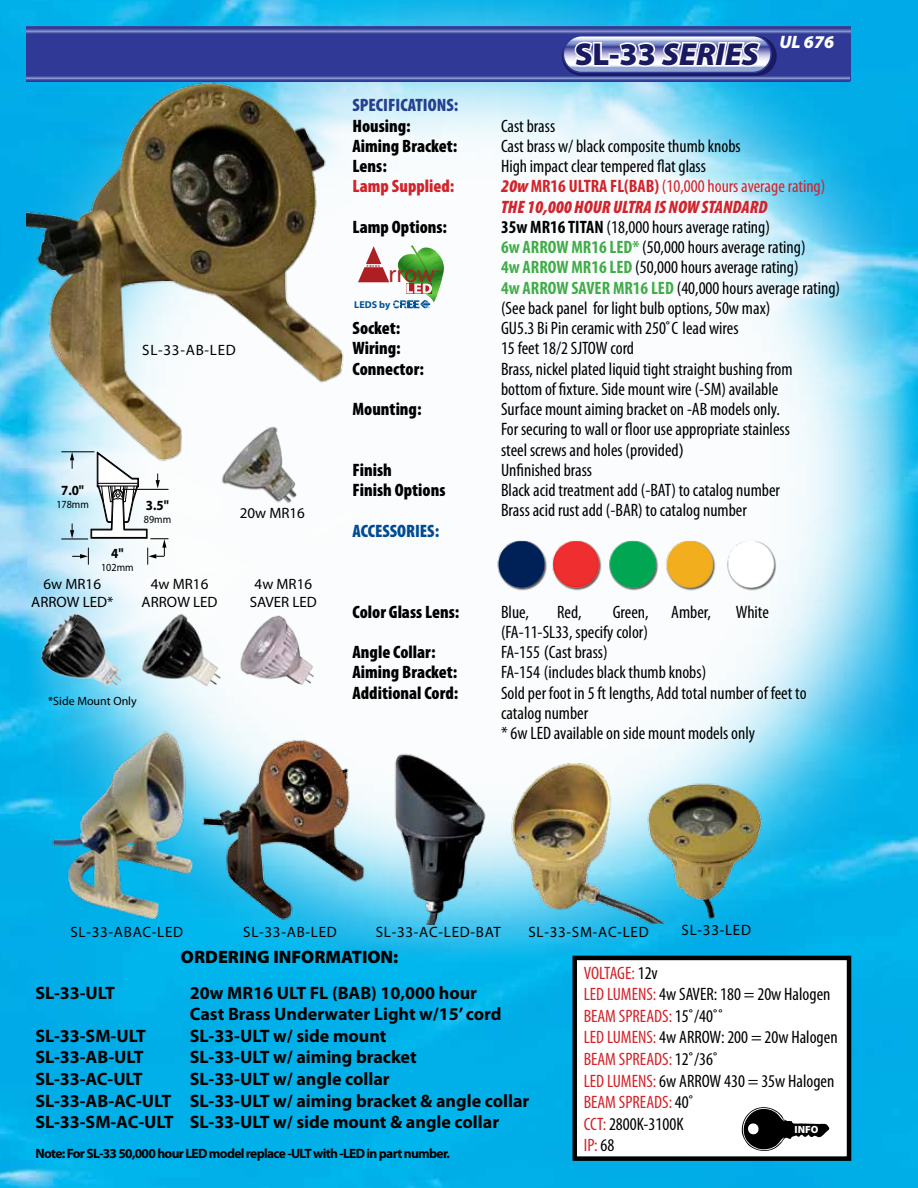
<style>
.page{position:relative;width:918px;height:1188px;background:#fff}
.page>*{position:absolute;margin:0;border:0;box-sizing:border-box;transform-origin:0 0}
.t1{font:italic 900 31.8px "Myriad Pro";color:#1a1a62}
.t2{font:24.3px "Myriad Pro";color:#ad1f23}
.t3{font:condensed 18px/20.2px "Myriad Pro";color:#000}
.t4{font:700 18px/21.6px "Myriad Pro";color:#000}
.t5{font:900 condensed 18px "Myriad Pro";color:#000}
.t6{font:italic 900 condensed 18px/20.2px "Myriad Pro";color:#d2232a}
.t7{font:900 18px "Myriad Pro";color:#000}
.t8{font:900 condensed 18px "Myriad Pro";color:#25408f}
.t9{font:900 condensed 18px "Myriad Pro";color:#d2232a}
.t10{font:900 condensed 18px "Myriad Pro";color:#004b91}
.t11{font:italic 900 18px "Myriad Pro";color:#fff}
.t12{font:15px "Myriad";letter-spacing:.05em;color:#000}
.t13{font:15px/18px "Myriad Pro";color:#000;text-align:center}
.t14{font:700 13.95px "Myriad";color:#000;scale:.93 1}
.t15{font:700 13.5px "Myriad Pro";letter-spacing:-.05em;color:#000}
.t16{font:12px "Myriad Pro";color:#000}
.t17{font:10.95px "Myriad";color:#000;scale:.93 1}
.t18{font:900 10.5px "Myriad Pro";color:#fff}
.t19{font:700 10.05px "Myriad Pro";color:#00539b}
.t20{font:900 3.15px "Myriad Pro";letter-spacing:.25em;color:#ad1f23}
.s1{font-style:normal}
.s2{font-weight:700;font-style:normal}
.s3{font-weight:400;font-style:normal}
.s4{font-weight:700}
.s5{font-weight:700;color:#41ad49}
.s6{font-stretch:normal}
.s7{color:#d2232a}
</style>
<div class="page">
<img style="left:0;top:0;width:918px;height:1188px">
<img style="left:27px;top:0;width:890px;height:965px">
<svg style="left:27px;top:27px;width:823px;height:54px;background:#4c59a8"></svg>
<svg style="left:27px;top:35px;width:822px;height:46px;background:#333d98"></svg>
<div style="left:562px;top:36px;width:215px;height:40px;border:2px solid #1a1a62;border-radius:19px"></div>
<svg style="left:563px;top:36px;width:208px;height:36px"></svg>
<div style="left:563px;top:35px;width:209px;height:38px;border:2px solid #303a96;border-radius:18px"></div>
<svg style="left:572px;top:39px;width:191px;height:29px"></svg>
<img style="left:27px;top:69px;width:329px;height:421px">
<svg style="left:500px;top:188px;width:175px;height:136px"></svg>
<img style="left:27px;top:609px;width:296px;height:99px">
<img style="left:216px;top:423px;width:92px;height:107px">
<svg style="left:62px;top:451px;width:106px;height:113px"></svg>
<img style="left:491px;top:530px;width:296px;height:65px">
<img style="left:46px;top:722px;width:724px;height:202px">
<div style="left:575px;top:958px;width:274px;height:201px;background:#fff"></div>
<div style="left:573px;top:956px;width:278px;height:205px;border:4px solid #000"></div>
<svg style="left:358px;top:245px;width:86px;height:63px"></svg>
<svg style="left:741px;top:1107px;width:88px;height:44px"></svg>
<p class="t12" style="left:142px;top:343px;width:95px">SL-33-AB-LED</p>
<p class="t14" style="left:61px;top:483px;width:26px">7.0"</p>
<p class="t17" style="left:56px;top:499px;width:37px">178mm</p>
<p class="t14" style="left:146px;top:498px;width:26px">3.5"</p>
<p class="t17" style="left:144px;top:514px;width:31px">89mm</p>
<p class="t14" style="left:111px;top:546px;width:15px">4"</p>
<p class="t17" style="left:101px;top:562px;width:37px">102mm</p>
<p class="t13" style="left:31px;top:574px;width:84px">6w MR16<br>ARROW LED*</p>
<p class="t13" style="left:142px;top:574px;width:78px">4w MR16<br>ARROW LED</p>
<p class="t13" style="left:240px;top:504px;width:67px">20w MR16</p>
<p class="t13" style="left:250px;top:574px;width:69px">4w MR16<br>SAVER LED</p>
<p class="t16" style="left:48px;top:694px;width:90px">*Side Mount Only</p>
<h1 class="t1" style="left:575px;top:36px;width:186px"><span class="s1">SL-33</span> SERIES</h1>
<p class="t11" style="left:779px;top:32px;width:56px">UL 676</p>
<p class="t8" style="left:353px;top:95px;width:107px">SPECIFICATIONS:</p>
<p class="t5" style="left:353px;top:116px;width:60px">Housing:</p>
<p class="t3" style="left:501px;top:115px;width:56px">Cast brass</p>
<p class="t5" style="left:353px;top:136px;width:106px">Aiming Bracket:</p>
<p class="t3" style="left:501px;top:136px;width:241px">Cast brass w/ black composite thumb knobs</p>
<p class="t5" style="left:353px;top:156px;width:36px">Lens:</p>
<p class="t3" style="left:501px;top:156px;width:207px">High impact clear tempered flat glass</p>
<p class="t9" style="left:353px;top:176px;width:103px">Lamp Supplied:</p>
<p class="t6" style="left:501px;top:177px;width:326px">20w <span class="s2">MR16 ULTRA FL(BAB)</span> <span class="s3">(10,000 hours average rating)<br></span>THE 10,000 HOUR ULTRA IS NOW STANDARD</p>
<p class="t5" style="left:353px;top:217px;width:96px">Lamp Options:</p>
<p class="t3" style="left:501px;top:217px;width:341px"><span class="s4">35w MR16 TITAN</span> (18,000 hours average rating)<br><span class="s5">6w ARROW MR16 LED*</span> (50,000 hours average rating)<br><span class="s5">4w ARROW MR16 LED</span> (50,000 hours average rating)<br><span class="s5">4w ARROW SAVER MR16 LED</span> (40,000 hours average rating) (See back panel for light bulb options, 50w max)</p>
<p class="t5" style="left:353px;top:318px;width:49px">Socket:</p>
<p class="t3" style="left:501px;top:318px;width:239px">GU5.3 Bi Pin ceramic with 250˚C lead wires</p>
<p class="t5" style="left:353px;top:338px;width:50px">Wiring:</p>
<p class="t3" style="left:501px;top:338px;width:135px">15 feet 18/2 SJTOW cord</p>
<p class="t5" style="left:353px;top:359px;width:73px">Connector:</p>
<p class="t3" style="left:501px;top:358px;width:293px">Brass, nickel plated liquid tight straight bushing from bottom of fixture. Side mount wire (-SM) available</p>
<p class="t5" style="left:353px;top:399px;width:71px">Mounting:</p>
<p class="t3" style="left:501px;top:399px;width:290px">Surface mount aiming bracket on -AB models only.<br>For securing to wall or floor use appropriate stainless steel screws and holes (provided<span class="s6">)</span></p>
<p class="t5" style="left:353px;top:460px;width:41px">Finish</p>
<p class="t3" style="left:501px;top:460px;width:93px">Unfinished brass</p>
<p class="t5" style="left:353px;top:480px;width:94px">Finish Options</p>
<p class="t3" style="left:501px;top:480px;width:281px">Black acid treatment add (-BAT) to catalog number<br>Brass acid rust add (-BAR) to catalog number</p>
<p class="t10" style="left:353px;top:521px;width:88px">ACCESSORIES:</p>
<p class="t20" style="left:367px;top:264px;width:15px">FOCUS</p>
<p class="t19" style="left:354px;top:298px;width:37px">LEDS by</p>
<h2 class="t2" style="left:388px;top:259px;width:48px">rrow</h2>
<p class="t5" style="left:353px;top:602px;width:108px">Color Glass Lens:</p>
<p class="t3" style="left:501px;top:601px;width:29px">Blue,</p>
<p class="t3" style="left:557px;top:601px;width:26px">Red,</p>
<p class="t3" style="left:613px;top:601px;width:37px">Green,</p>
<p class="t3" style="left:671px;top:601px;width:41px">Amber,</p>
<p class="t3" style="left:736px;top:601px;width:35px">White</p>
<p class="t3" style="left:501px;top:622px;width:148px">(FA-11-SL33, specify color)</p>
<p class="t5" style="left:353px;top:642px;width:84px">Angle Collar:</p>
<p class="t3" style="left:501px;top:642px;width:108px">FA-155 <span class="s6">(</span>Cast brass)</p>
<p class="t5" style="left:353px;top:662px;width:106px">Aiming Bracket:</p>
<p class="t3" style="left:501px;top:662px;width:207px">FA-154 (includes black thumb knobs)</p>
<p class="t5" style="left:353px;top:683px;width:107px">Additional Cord:</p>
<p class="t3" style="left:501px;top:682px;width:307px">Sold per foot in 5 ft lengths, Add total number of feet to catalog number<br>* 6w LED available on side mount models only</p>
<p class="t12" style="left:70px;top:925px;width:114px">SL-33-ABAC-LED</p>
<p class="t12" style="left:243px;top:925px;width:95px">SL-33-AB-LED</p>
<p class="t12" style="left:376px;top:925px;width:127px">SL-33-AC-LED-BAT</p>
<p class="t12" style="left:528px;top:925px;width:122px">SL-33-SM-AC-LED</p>
<p class="t12" style="left:682px;top:923px;width:71px">SL-33-LED</p>
<p class="t7" style="left:181px;top:947px;width:219px">ORDERING INFORMATION:</p>
<p class="t4" style="left:35px;top:981px;width:81px">SL-33-ULT</p>
<p class="t4" style="left:190px;top:981px;width:313px">20w MR16 ULT FL (BAB) 10,000 hour<br>Cast Brass Underwater Light w/15’ cord</p>
<p class="t4" style="left:35px;top:1024px;width:112px">SL-33-SM-ULT</p>
<p class="t4" style="left:190px;top:1024px;width:198px">SL-33-ULT w/ side mount</p>
<p class="t4" style="left:35px;top:1046px;width:110px">SL-33-AB-ULT</p>
<p class="t4" style="left:190px;top:1046px;width:228px">SL-33-ULT w/ aiming bracket</p>
<p class="t4" style="left:35px;top:1068px;width:109px">SL-33-AC-ULT</p>
<p class="t3" style="left:584px;top:962px;width:255px;line-height:21.6px"><span class="s7">VOLTAGE:</span> 12v<br><span class="s7">LED LUMENS:</span> 4w SAVER: 180 = 20w Halogen<br><span class="s7">BEAM SPREADS:</span> 15˚/40˚˚<br><span class="s7">LED LUMENS:</span> 4w ARROW: 200 = 20w Halogen<br><span class="s7">BEAM SPREADS:</span> 12˚/36˚<br><span class="s7">LED LUMENS:</span> 6w ARROW 430 = 35w Halogen<br><span class="s7">BEAM SPREADS:</span> 40˚<br><span class="s7">CCT:</span> 2800K-3100K<br><span class="s7">IP:</span> 68</p>
<p class="t4" style="left:35px;top:1068px;width:495px;text-indent:154px">SL-33-ULT w/ angle collar<br>SL-33-AB-AC-ULT SL-33-ULT w/ aiming bracket &amp; angle collar<br>SL-33-SM-AC-ULT SL-33-ULT w/ side mount &amp; angle collar</p>
<p class="t15" style="left:35px;top:1145px;width:416px">Note: For SL-33 50,000 hour LED model replace -ULT with -LED in part number.</p>
<p class="t18" style="left:795px;top:1123px;width:25px">INFO</p>
</div>
